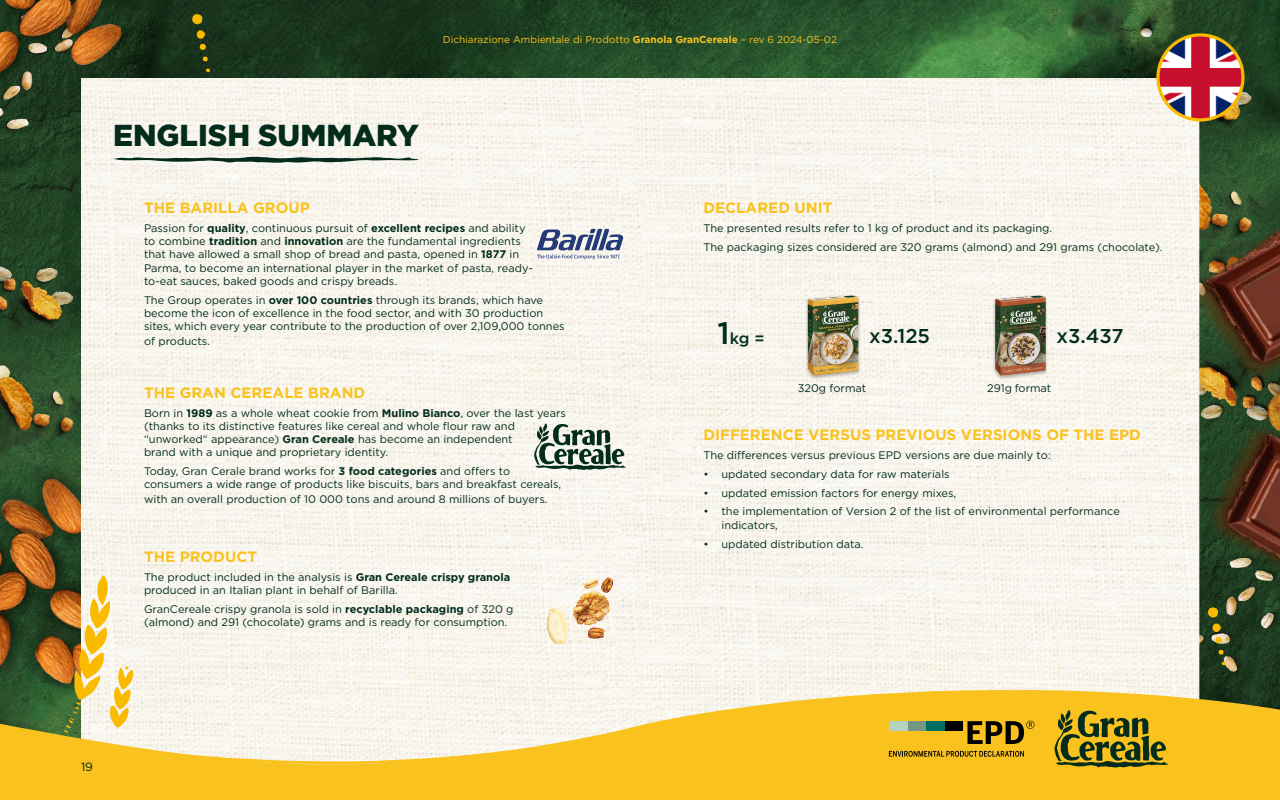
<style>
.page{position:relative;width:1280px;height:800px;background:#fff}
.page>*{position:absolute;margin:0;border:0;box-sizing:border-box;transform-origin:0 0}
.t1{font:900 30.3px "Gotham";color:#032c1c}
.t2{font:500 20px "Gotham";color:#032c1c}
.t3{font:500 16px "Gotham";color:#032c1c}
.t4{font:700 15px "Gotham";color:#fac21f}
.t5{font:12px "Gotham";color:#032c1c}
.t6{font:11px/13.2px "Gotham";color:#032c1c}
.t7{font:10px "Gotham";color:#fac21f}
.s1{font-weight:700}
.s2{color:#000}
.s3{font-size:31px}
</style>
<div class="page">
<img style="left:0;top:0;width:1280px;height:686px">
<div style="left:81px;top:78px;width:1119px;height:722px;background:#f8f6ed"></div>
<svg style="left:0;top:686px;width:1280px;height:114px;fill:#fac21f"></svg>
<svg style="left:0;top:690px;width:1280px;height:75px;fill:#fac21f"></svg>
<svg style="left:287px;top:761px;width:12px;height:4px"></svg>
<svg style="left:432px;top:757px;width:6px;height:5px"></svg>
<svg style="left:56px;top:739px;width:6px;height:2px"></svg>
<svg style="left:23px;top:731px;width:11px;height:5px"></svg>
<svg style="left:1207px;top:607px;width:15px;height:36px"></svg>
<svg style="left:1219px;top:650px;width:5px;height:5px"></svg>
<svg style="left:1222px;top:662px;width:4px;height:3px"></svg>
<svg style="left:64px;top:575px;width:70px;height:158px"></svg>
<svg style="left:1055px;top:710px;width:113px;height:58px"></svg>
<svg style="left:889px;top:751px;width:135px;height:6px"></svg>
<div style="left:944px;top:721px;width:19px;height:9px;background:#000"></div>
<div style="left:926px;top:721px;width:18px;height:9px;background:#007066"></div>
<div style="left:907px;top:721px;width:19px;height:9px;background:#759680"></div>
<svg style="left:968px;top:721px;width:66px;height:23px"></svg>
<div style="left:889px;top:721px;width:19px;height:9px;background:#b0d4bf"></div>
<img style="left:0;top:0;width:281px;height:200px">
<svg style="left:537px;top:229px;width:86px;height:31px"></svg>
<svg style="left:534px;top:423px;width:92px;height:47px"></svg>
<img style="left:580px;top:577px;width:34px;height:22px">
<svg style="left:1156px;top:33px;width:89px;height:89px"></svg>
<img style="left:1160px;top:37px;width:81px;height:81px;border-radius:41px">
<svg style="left:113px;top:157px;width:306px;height:6px"></svg>
<div style="left:805px;top:294px;width:56px;height:86px;background:#000;opacity:.3"></div>
<img style="left:808px;top:295px;width:50px;height:81px">
<div style="left:992px;top:294px;width:57px;height:86px;background:#000;opacity:.3"></div>
<img style="left:995px;top:295px;width:51px;height:81px">
<p class="t7" style="left:443px;top:33px;width:396px">Dichiarazione Ambientale di Prodotto <span class="s1">Granola GranCereale</span> – rev 6 2024-05-02</p>
<h1 class="t1" style="left:113px;top:114px;width:307px">ENGLISH SUMMARY</h1>
<h3 class="t4" style="left:144px;top:198px;width:167px">THE BARILLA GROUP</h3>
<p class="t6" style="left:144px;top:221px;width:390px">Passion for <span class="s1">quality</span>, continuous pursuit of <span class="s1">excellent recipes</span> and ability to combine <span class="s1">tradition</span> and <span class="s1">innovation</span> are the fundamental ingredients that have allowed a small shop of bread and pasta, opened in <span class="s1">1877</span> in Parma, to become an international player in the market of pasta, ready&shy;to-eat sauces, baked goods and crispy breads.</p>
<p class="t6" style="left:144px;top:293px;width:422px">The Group operates in <span class="s1">over 100 countries</span> through its brands, which have become the icon of excellence in the food sector, and with 30 production sites, which every year contribute to the production of over 2,109,000 tonnes</p>
<p class="t6" style="left:144px;top:334px;width:68px">of products.</p>
<h3 class="t4" style="left:144px;top:383px;width:223px">THE GRAN CEREALE BRAND</h3>
<p class="t6" style="left:144px;top:406px;width:424px">Born in <span class="s1">1989</span> as a whole wheat cookie from <span class="s1">Mulino Bianco</span>, over the last years (thanks to its distinctive features like cereal and whole flour raw and “unworked“ appearance) <span class="s1">Gran Cereale</span> has become an independent<br>brand with a unique and proprietary identity.</p>
<p class="t6" style="left:144px;top:464px;width:419px">Today, Gran Cerale brand works for <span class="s1">3 food categories</span> and offers to consumers a wide range of products like biscuits, bars and breakfast cereals,</p>
<p class="t6" style="left:144px;top:492px;width:405px">with an overall production of 10 000 tons and around 8 millions of buyers<span class="s2">.</span></p>
<h3 class="t4" style="left:144px;top:547px;width:115px">THE PRODUCT</h3>
<p class="t6" style="left:144px;top:570px;width:368px">The product included in the analysis is <span class="s1">Gran Cereale crispy granola </span>produced in an Italian plant in behalf of Barilla.</p>
<p class="t6" style="left:144px;top:602px;width:371px">GranCereale crispy granola is sold in <span class="s1">recyclable packaging</span> of 320 g (almond) and 291 (chocolate) grams and is ready for consumption.</p>
<h3 class="t4" style="left:703px;top:198px;width:131px">DECLARED UNIT</h3>
<p class="t6" style="left:703px;top:218px;width:461px;line-height:18.9px">The presented results refer to 1 kg of product and its packaging.<br>The packaging sizes considered are 320 grams (almond) and 291 grams (chocolate).</p>
<h3 class="t3" style="left:718px;top:328px;width:48px"><span class="s3">1</span>kg =</h3>
<h2 class="t2" style="left:869px;top:323px;width:62px">x3.125</h2>
<h2 class="t2" style="left:1057px;top:323px;width:69px">x3.437</h2>
<p class="t6" style="left:798px;top:381px;width:70px">320g format</p>
<p class="t6" style="left:987px;top:381px;width:66px">291g format</p>
<h3 class="t4" style="left:703px;top:425px;width:439px">DIFFERENCE VERSUS PREVIOUS VERSIONS OF THE EPD</h3>
<p class="t6" style="left:703px;top:448px;width:349px">The differences versus previous EPD versions are due mainly to:</p>
<p class="t6" style="left:703px;top:467px;width:248px">• updated secondary data for raw materials</p>
<p class="t6" style="left:703px;top:486px;width:254px">• updated emission factors for energy mixes,</p>
<p class="t6" style="left:721px;top:505px;width:400px;text-indent:-18px">• the implementation of Version 2 of the list of environmental performance indicators,</p>
<p class="t6" style="left:703px;top:537px;width:162px">• updated distribution data.</p>
<p class="t5" style="left:81px;top:759px;width:14px">19</p>
</div>
